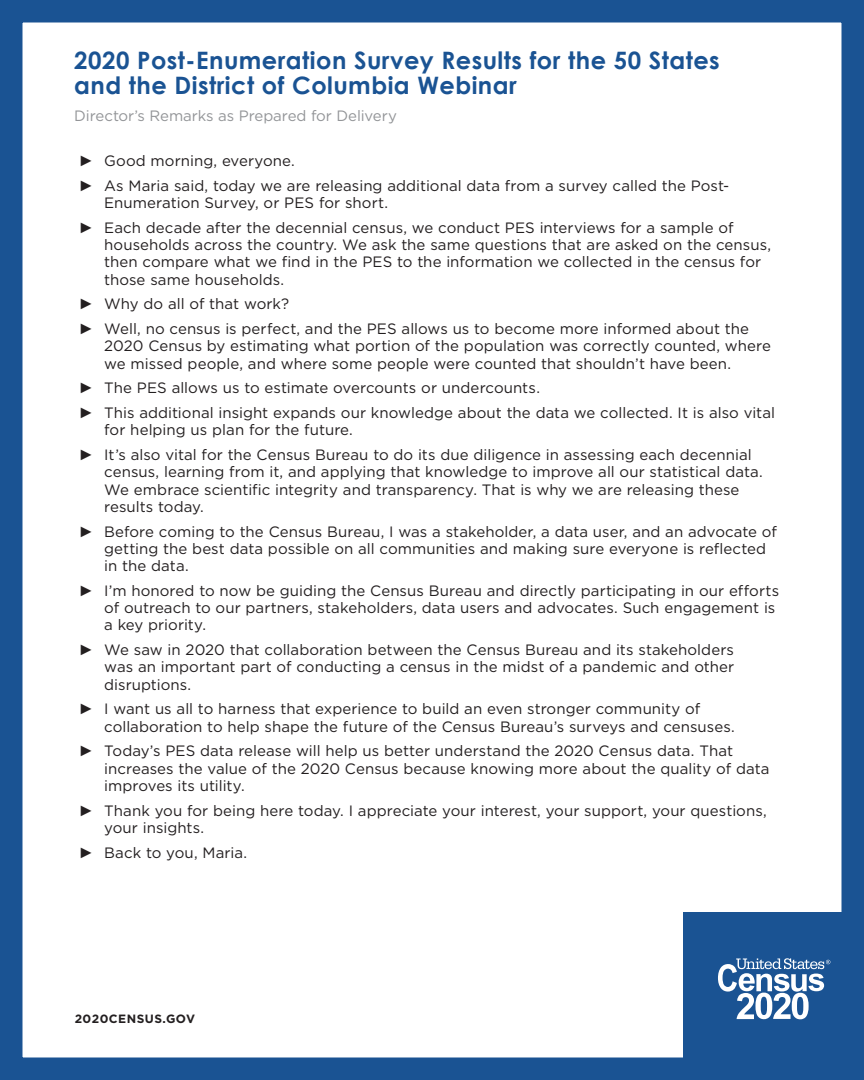
<style>
.page{position:relative;width:864px;height:1080px;background:#fff}
.page>*{position:absolute;margin:0;border:0;box-sizing:border-box;transform-origin:0 0}
.Title-B{font:700 24px/25.5px "Century Gothic";letter-spacing:.02em;color:#1a5393}
.t1{font:15px/17.2px "Gotham";letter-spacing:.005em;color:#231f20}
.Subtitle{font:15px "Gotham";letter-spacing:-.005em;color:#939598}
.t2{font:700 12px "Gotham";letter-spacing:.04em;color:#231f20}
.s1{font-family:"Century Gothic"}
</style>
<div class="page">
<div style="left:0;top:0;width:864px;height:1080px;border:22px solid #1a5393"></div>
<div style="left:684px;top:912px;width:180px;height:168px;background:#1a5393"></div>
<svg style="left:718px;top:958px;width:112px;height:61px"></svg>
<p class="Title-B" style="left:74px;top:46px;width:647px">2020 Post-Enumeration Survey Results for the 50 States and the District of Columbia Webinar</p>
<p class="Subtitle" style="left:74px;top:106px;width:324px">Director’s Remarks as Prepared for Delivery</p>
<p class="t1" style="left:79px;top:152px;width:218px"><span class="s1">►</span> Good morning, everyone.</p>
<p class="t1" style="left:104px;top:177px;width:627px;text-indent:-26px"><span class="s1">►</span> As Maria said, today we are releasing additional data from a survey called the Post-<br>Enumeration Survey, or PES for short.</p>
<p class="t1" style="left:104px;top:219px;width:668px;text-indent:-26px"><span class="s1">►</span> Each decade after the decennial census, we conduct PES interviews for a sample of households across the country. We ask the same questions that are asked on the census, then compare what we find in the PES to the information we collected in the census for those same households.</p>
<p class="t1" style="left:79px;top:295px;width:212px"><span class="s1">►</span> Why do all of that work?</p>
<p class="t1" style="left:104px;top:320px;width:668px;text-indent:-26px"><span class="s1">►</span> Well, no census is perfect, and the PES allows us to become more informed about the<br>2020 Census by estimating what portion of the population was correctly counted, where we missed people, and where some people were counted that shouldn’t have been.</p>
<p class="t1" style="left:79px;top:379px;width:463px"><span class="s1">►</span> The PES allows us to estimate overcounts or undercounts.</p>
<p class="t1" style="left:104px;top:404px;width:672px;text-indent:-26px"><span class="s1">►</span> This additional insight expands our knowledge about the data we collected. It is also vital for helping us plan for the future.</p>
<p class="t1" style="left:104px;top:446px;width:660px;text-indent:-26px"><span class="s1">►</span> It’s also vital for the Census Bureau to do its due diligence in assessing each decennial census, learning from it, and applying that knowledge to improve all our statistical data.<br>We embrace scientific integrity and transparency. That is why we are releasing these results today.</p>
<p class="t1" style="left:104px;top:522px;width:674px;text-indent:-26px"><span class="s1">►</span> Before coming to the Census Bureau, I was a stakeholder, a data user, and an advocate of getting the best data possible on all communities and making sure everyone is reflected in the data.</p>
<p class="t1" style="left:104px;top:582px;width:676px;text-indent:-26px"><span class="s1">►</span> I’m honored to now be guiding the Census Bureau and directly participating in our efforts of outreach to our partners, stakeholders, data users and advocates. Such engagement is a key priority.</p>
<p class="t1" style="left:104px;top:641px;width:632px;text-align:justify;text-indent:-26px"><span class="s1">►</span> We saw in 2020 that collaboration between the Census Bureau and its stakeholders was an important part of conducting a census in the midst of a pandemic and other disruptions.</p>
<p class="t1" style="left:104px;top:700px;width:632px;text-indent:-26px"><span class="s1">►</span> I want us all to harness that experience to build an even stronger community of collaboration to help shape the future of the Census Bureau’s surveys and censuses.</p>
<p class="t1" style="left:104px;top:742px;width:667px;text-indent:-26px"><span class="s1">►</span> Today’s PES data release will help us better understand the 2020 Census data. That increases the value of the 2020 Census because knowing more about the quality of data improves its utility.</p>
<p class="t1" style="left:104px;top:801px;width:664px;text-indent:-26px"><span class="s1">►</span> Thank you for being here today. I appreciate your interest, your support, your questions, your insights.</p>
<p class="t1" style="left:79px;top:843px;width:170px"><span class="s1">►</span> Back to you, Maria.</p>
<p class="t2" style="left:75px;top:1011px;width:122px">2020CENSUS.GOV</p>
</div>
